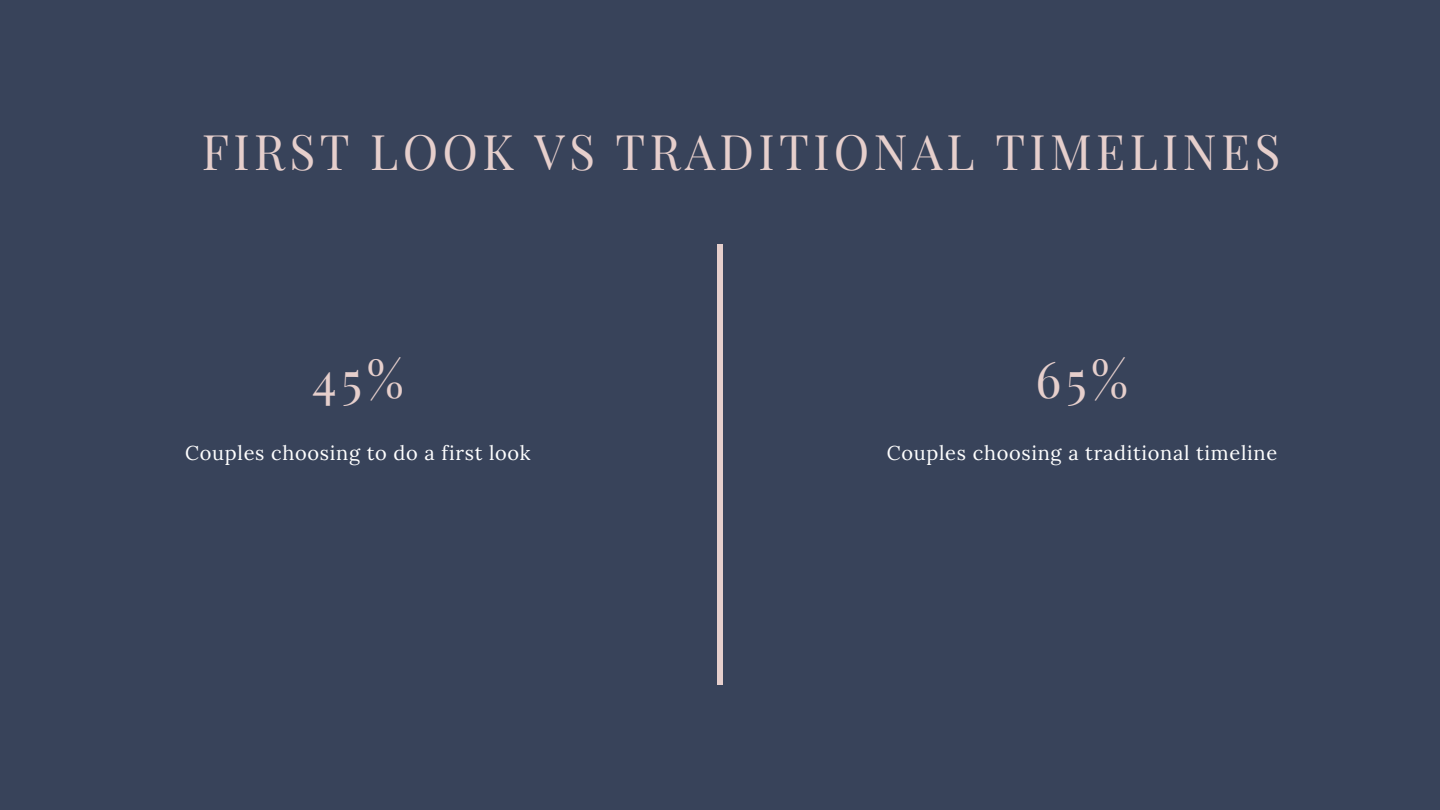
<style>
.page{position:relative;width:1440px;height:810px;background:#38435a}
.page>*{position:absolute;margin:0;border:0;box-sizing:border-box;transform-origin:0 0}
.t1{font:50px "Playfair Display";color:#e6cfcc}
.t2{font:48px "Playfair Display";letter-spacing:.09em;color:#e6cfcc}
.t3{font:20px "Lora";letter-spacing:.035em;color:#fff}
</style>
<div class="page">
<div style="left:717px;top:244px;width:6px;height:441px;background:#e6cfcc"></div>
<h2 class="t2" style="left:202px;top:118px;width:1080px">FIRST LOOK VS TRADITIONAL TIMELINES</h2>
<h1 class="t1" style="left:312px;top:344px;width:93px">45%</h1>
<p class="t3" style="left:185px;top:440px;width:347px">Couples choosing to do a first look</p>
<h1 class="t1" style="left:1036px;top:344px;width:94px">65%</h1>
<p class="t3" style="left:887px;top:440px;width:392px">Couples choosing a traditional timeline</p>
</div>
